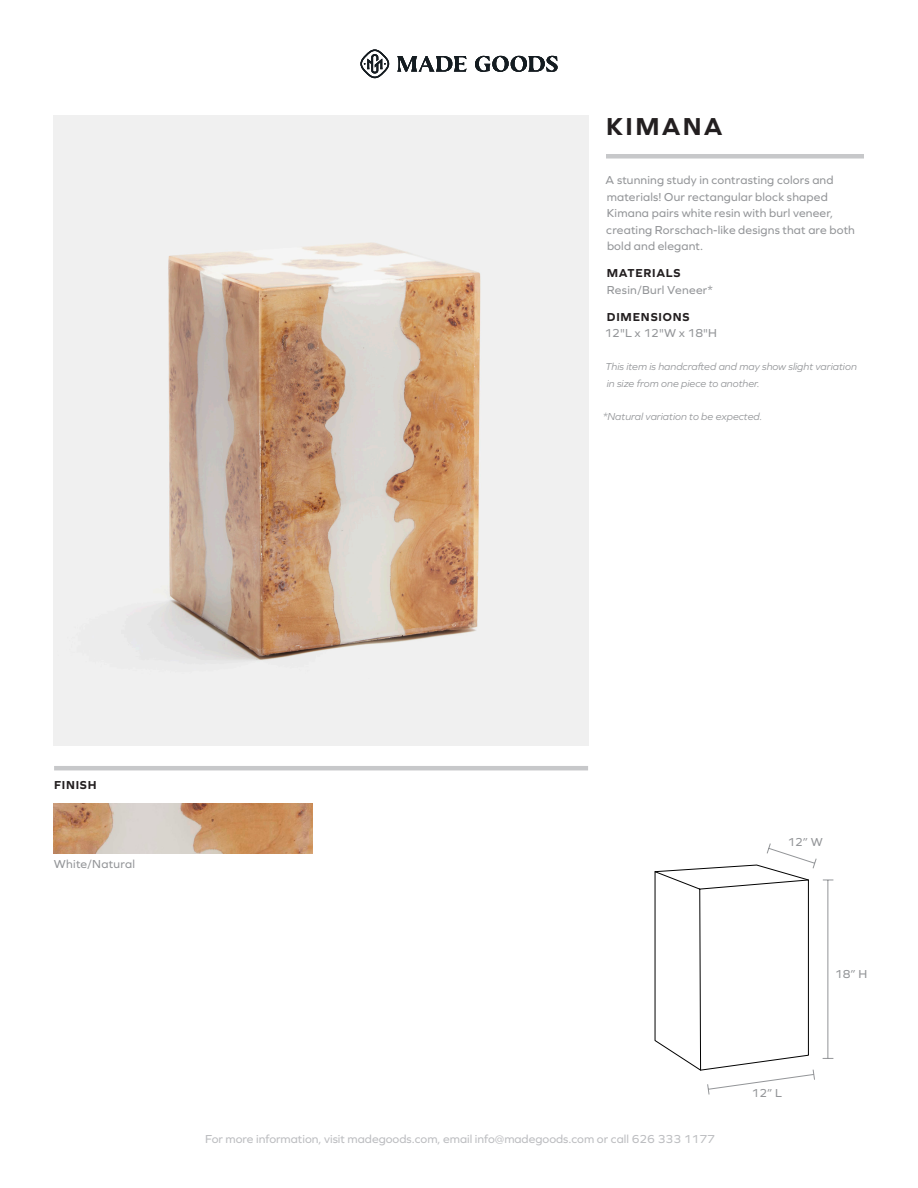
<style>
.page{position:relative;width:918px;height:1188px;background:#fff}
.page>*{position:absolute;margin:0;border:0;box-sizing:border-box;transform-origin:0 0}
.t1{font:700 25.5px "Graphie";letter-spacing:.085em;color:#231f20}
.t2{font:12px/16.5px "Graphie";letter-spacing:.015em;color:#939598}
.t3{font:12px "Graphie";color:#bcbdc0}
.t4{font:700 12px "Graphie";letter-spacing:.065em;color:#231f20}
.t5{font:italic 10.5px/16.5px "Graphie";color:#939598}
</style>
<div class="page">
<svg style="left:397px;top:56px;width:161px;height:16px"></svg>
<svg style="left:360px;top:50px;width:29px;height:28px"></svg>
<hr style="left:54px;top:766px;width:534px;height:4px;background:#c7c8ca">
<img style="left:54px;top:116px;width:534px;height:629px">
<hr style="left:828px;top:880px;width:1px;height:178px;background:#939598">
<div style="left:606px;top:154px;width:258px;height:5px;background:#c7c8ca"></div>
<img style="left:54px;top:803px;width:258px;height:51px">
<svg style="left:654px;top:843px;width:163px;height:252px"></svg>
<p class="t1" style="left:606px;top:111px;width:118px">KIMANA</p>
<p class="t2" style="left:606px;top:172px;width:251px">A stunning study in contrasting colors and materials! Our rectangular block shaped Kimana pairs white resin with burl veneer, creating Rorschach-like designs that are both bold and elegant.</p>
<p class="t4" style="left:607px;top:266px;width:75px">MATERIALS</p>
<p class="t2" style="left:607px;top:281px;width:108px">Resin/Burl Veneer*</p>
<p class="t4" style="left:607px;top:310px;width:84px">DIMENSIONS</p>
<p class="t2" style="left:605px;top:325px;width:114px">12"L x 12"W x 18"H</p>
<p class="t5" style="left:606px;top:358px;width:253px">This item is handcrafted and may show slight variation in size from one piece to another.</p>
<p class="t5" style="left:603px;top:408px;width:161px">*Natural variation to be expected.</p>
<p class="t4" style="left:54px;top:778px;width:44px">FINISH</p>
<p class="t2" style="left:54px;top:855px;width:83px">White/Natural</p>
<p class="t2" style="left:787px;top:834px;width:37px">12” W</p>
<p class="t3" style="left:205px;top:1132px;width:511px">For more information, visit madegoods.com, email info@madegoods.com or call 626 333 1177</p>
<p class="t2" style="left:752px;top:1085px;width:32px">12” L</p>
<p class="t2" style="left:835px;top:965px;width:34px">18” H</p>
</div>
